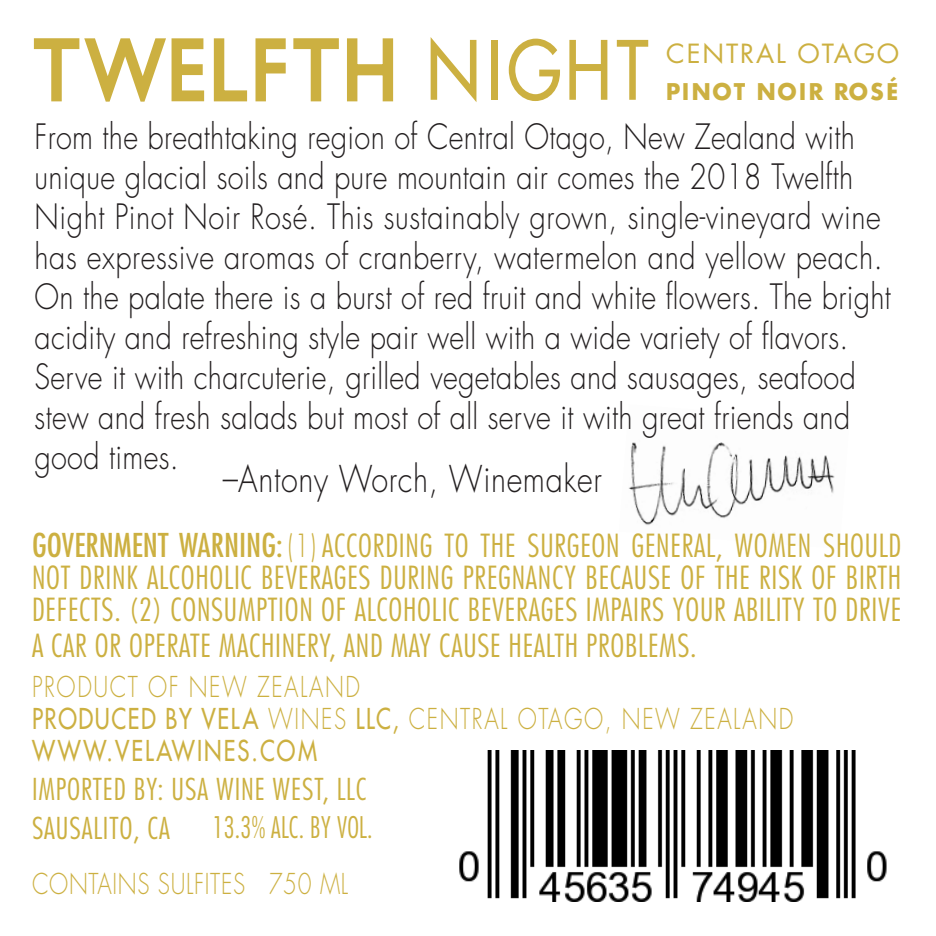
<style>
.page{position:relative;width:936px;height:936px;background:#fff}
.page>*{position:absolute;margin:0;border:0;box-sizing:border-box;transform-origin:0 0}
.t1{font:87.6px "Gill Sans";letter-spacing:.07em;color:#ccb041;scale:.85 1}
.t2{font:300 36px "Futura";letter-spacing:.02em;color:#231f20;scale:.85 1}
.t3{font:300 34px/40px "Futura";letter-spacing:.01em;color:#231f20;scale:.85 1}
.t4{font:300 condensed 31.2px/32px "Futura";letter-spacing:.025em;color:#ccb041;text-align:justify}
.t5{font:300 condensed 29.2px/39.2px "Futura";letter-spacing:.03em;color:#ccb041}
.t6{font:300 condensed 28.8px "Futura";letter-spacing:.01em;color:#ccb041;scale:.9 1}
.t7{font:300 28px "Futura";letter-spacing:.07em;color:#ccb041;scale:.8 1}
.t8{font:300 28px "Futura";letter-spacing:.03em;color:#ccb041;scale:.8 1}
.t9{font:28px "Futura";letter-spacing:.09em;color:#ccb041;scale:.8 1}
.t10{font:25.6px "Futura";letter-spacing:.07em;color:#ccb041}
.t11{font:700 22.4px "Futura";letter-spacing:.085em;color:#ccb041;scale:.96 1}
.s1{font-family:"Futura";font-size:79.6px}
.s2{font-weight:400;font-size:32px}
.s3{font-stretch:normal}
.s4{font-weight:400}
</style>
<div class="page">
<img style="left:629px;top:442px;width:206px;height:91px">
<svg style="left:33px;top:38px;width:172px;height:64px"></svg>
<svg style="left:213px;top:38px;width:181px;height:64px"></svg>
<img style="left:459px;top:750px;width:428px;height:151px">
<p class="t1" style="left:34px;top:19px;width:724px">TWELFTH <span class="s1">NIGHT</span></p>
<p class="t10" style="left:666px;top:36px;width:235px">CENTRAL OTAGO</p>
<p class="t11" style="left:666px;top:75px;width:244px">PINOT NOIR ROSÉ</p>
<p class="t3" style="left:35px;top:117px;width:1009px">From the breathtaking region of Central Otago, New Zealand with unique glacial soils and pure mountain air comes the 2018 Twelfth Night Pinot Noir Rosé. This sustainably grown, single-vineyard wine has expressive aromas of cranberry, watermelon and yellow peach.<br>On the palate there is a burst of red fruit and white flowers. The bright acidity and refreshing style pair well with a wide variety of flavors.<br>Serve it with charcuterie, grilled vegetables and sausages, seafood stew and fresh salads but most of all serve it with great friends and good times.</p>
<p class="t2" style="left:223px;top:456px;width:447px">–Antony Worch, Winemaker</p>
<p class="t4" style="left:32px;top:529px;width:871px"><span class="s2">GOVERNMENT WARNING:</span> <span class="s3">(1)</span> ACCORDING TO THE SURGEON GENERAL, WOMEN SHOULD NOT DRINK ALCOHOLIC BEVERAGES DURING PREGNANCY BECAUSE OF THE RISK OF BIRTH DEFECTS. (2) CONSUMPTION OF ALCOHOLIC BEVERAGES IMPAIRS YOUR ABILITY TO DRIVE</p>
<p class="t4" style="left:32px;top:629px;width:666px">A CAR OR OPERATE MACHINERY, AND MAY CAUSE HEALTH PROBLEMS.</p>
<p class="t7" style="left:32px;top:669px;width:412px">PRODUCT OF NEW ZEALAND</p>
<p class="t7" style="left:32px;top:701px;width:953px"><span class="s4">PRODUCED BY VELA</span> WINES <span class="s4">LLC,</span> CENTRAL OTAGO, NEW ZEALAND</p>
<p class="t9" style="left:32px;top:732px;width:358px">WWW.VELAWINES.COM</p>
<p class="t5" style="left:32px;top:769px;width:336px">IMPORTED BY: USA WINE WEST, LLC<br>SAUSALITO, CA</p>
<p class="t8" style="left:32px;top:866px;width:397px">CONTAINS SULFITES 750 ML</p>
<p class="t6" style="left:213px;top:809px;width:179px">13.3% ALC. BY VOL.</p>
</div>
